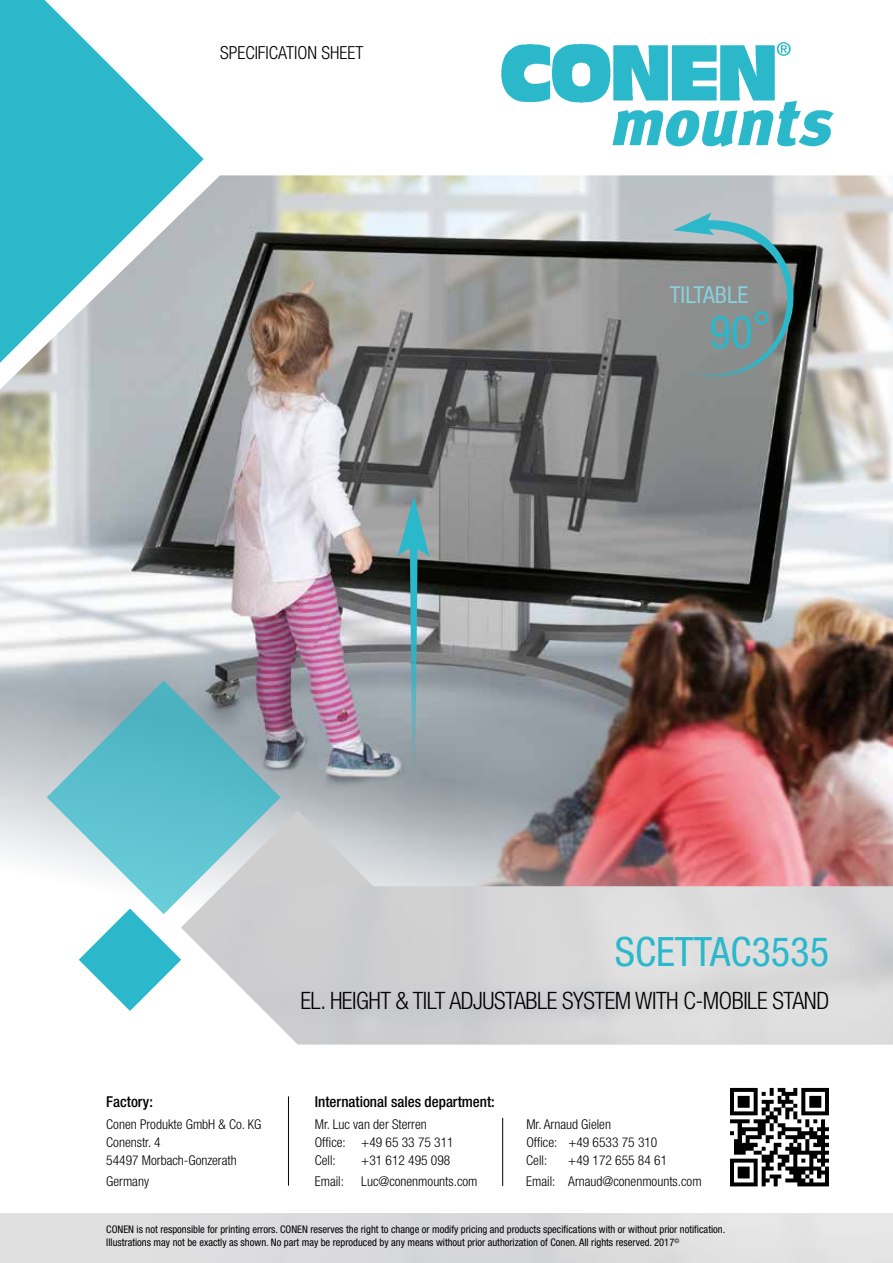
<style>
.page{position:relative;width:893px;height:1263px;background:#fff}
.page>*{position:absolute;margin:0;border:0;box-sizing:border-box;transform-origin:0 0}
.t1{font:condensed 45.15px "Helvetica Neue LT";color:#2ab8ca}
.t2{font:condensed 40.5px "Helvetica Neue LT";color:#2ab8ca}
.t3{font:300 condensed 24px "Helvetica Neue LT";letter-spacing:-.02em;color:#000}
.t4{font:condensed 23.4px "Helvetica Neue LT";color:#8acfdb}
.t5{font:300 condensed 18px "Helvetica Neue LT";color:#000}
.t6{font:500 condensed 15px "Helvetica Neue LT";color:#000}
.t7{font:300 condensed 13.5px "Helvetica Neue LT";color:#000}
.t8{font:condensed 10.5px/13.5px "Helvetica Neue LT";color:#000}
</style>
<div class="page">
<img style="left:502px;top:43px;width:332px;height:103px">
<svg style="left:0;top:0;width:204px;height:175px;fill:#2ab8ca"></svg>
<div style="left:0;top:1213px;width:893px;height:50px;background:#e0e0e1"></div>
<img style="left:0;top:175px;width:893px;height:686px">
<svg style="left:398px;top:496px;width:32px;height:315px;background:#7c999f"></svg>
<svg style="left:672px;top:213px;width:132px;height:169px;background:#778585"></svg>
<img style="left:281px;top:811px;width:612px;height:75px">
<svg style="left:47px;top:680px;width:234px;height:234px;background:#8dc1ca"></svg>
<svg style="left:79px;top:908px;width:102px;height:103px"></svg>
<img style="left:730px;top:1087px;width:99px;height:100px">
<hr style="left:288px;top:1096px;width:1px;height:90px;background:#000">
<hr style="left:502px;top:1118px;width:1px;height:68px;background:#000">
<h3 class="t5" style="left:220px;top:42px;width:145px">SPECIFICATION SHEET</h3>
<h3 class="t4" style="left:670px;top:281px;width:80px">TILTABLE</h3>
<h1 class="t1" style="left:710px;top:306px;width:63px">90°</h1>
<h2 class="t2" style="left:615px;top:928px;width:216px">SCETTAC3535</h2>
<h3 class="t3" style="left:300px;top:986px;width:530px">EL. HEIGHT &amp; TILT ADJUSTABLE SYSTEM WITH C-MOBILE STAND</h3>
<h3 class="t6" style="left:106px;top:1092px;width:48px">Factory:</h3>
<h3 class="t6" style="left:315px;top:1092px;width:182px">International sales department:</h3>
<p class="t7" style="left:106px;top:1116px;width:157px">Conen Produkte GmbH &amp; Co. KG</p>
<p class="t7" style="left:315px;top:1116px;width:113px">Mr. Luc van der Sterren</p>
<p class="t7" style="left:526px;top:1116px;width:86px">Mr. Arnaud Gielen</p>
<p class="t7" style="left:106px;top:1134px;width:56px">Conenstr. 4</p>
<p class="t7" style="left:315px;top:1134px;width:140px">Office: +49 65 33 75 311</p>
<p class="t7" style="left:526px;top:1134px;width:133px">Office: +49 6533 75 310</p>
<p class="t7" style="left:106px;top:1152px;width:132px">54497 Morbach-Gonzerath</p>
<p class="t7" style="left:315px;top:1152px;width:22px">Cell:</p>
<p class="t7" style="left:361px;top:1152px;width:91px">+31 612 495 098</p>
<p class="t7" style="left:526px;top:1152px;width:22px">Cell:</p>
<p class="t7" style="left:568px;top:1152px;width:100px">+49 172 655 84 61</p>
<p class="t7" style="left:106px;top:1173px;width:44px">Germany</p>
<p class="t7" style="left:315px;top:1173px;width:31px">Email:</p>
<p class="t7" style="left:361px;top:1173px;width:118px">Luc@conenmounts.com</p>
<p class="t7" style="left:526px;top:1173px;width:177px">Email: Arnaud@conenmounts.com</p>
<p class="t8" style="left:106px;top:1222px;width:620px">CONEN is not responsible for printing errors. CONEN reserves the right to change or modify pricing and products specifications with or without prior notification.<br>Illustrations may not be exactly as shown. No part may be reproduced by any means without prior authorization of Conen. All rights reserved. 2017<sup>©</sup></p>
</div>
